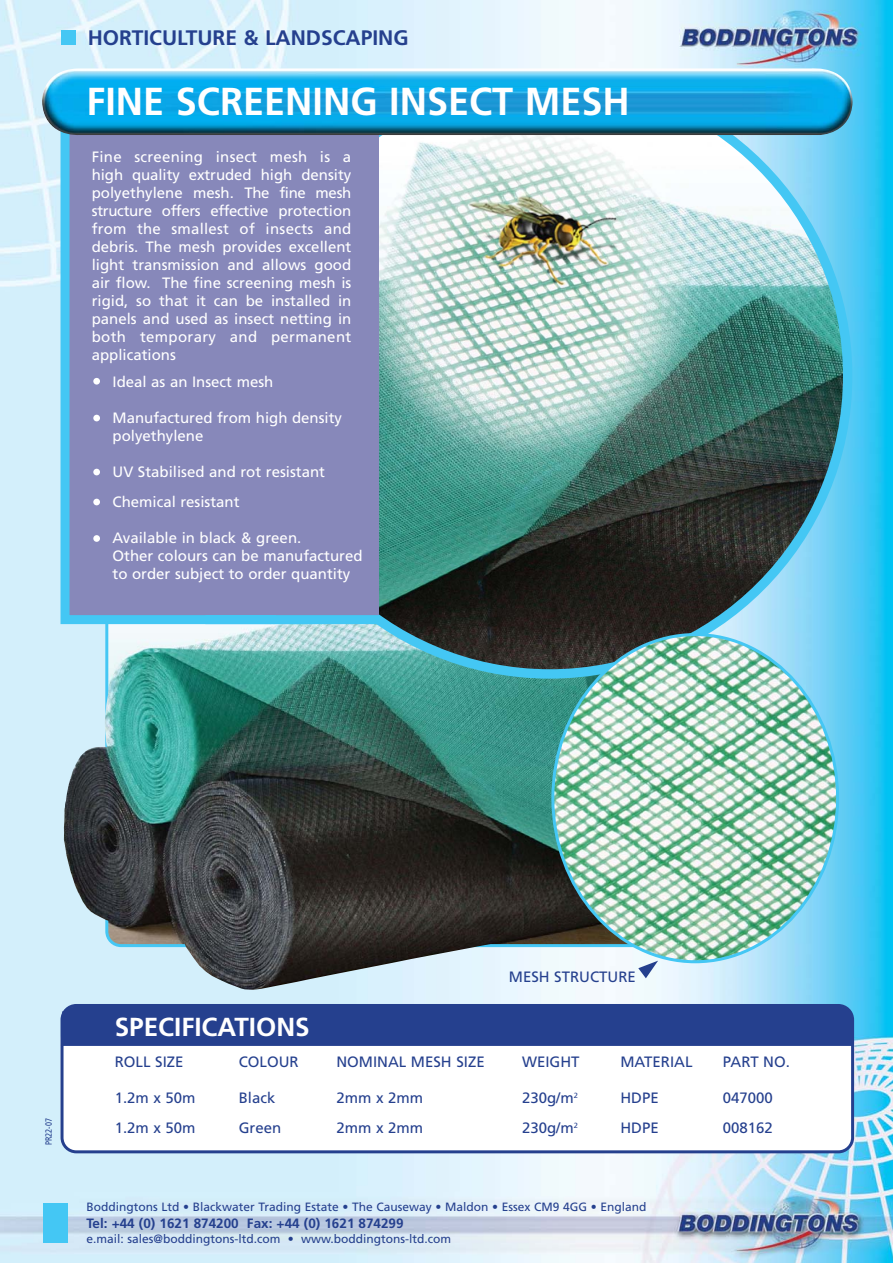
<style>
.page{position:relative;width:893px;height:1263px;background:#fff}
.page>*{position:absolute;margin:0;border:0;box-sizing:border-box;transform-origin:0 0}
.t1{font:700 39px "Frutiger";color:#fff}
.t2{font:700 26.1px "Frutiger";color:#fff}
.t3{font:700 21px "Frutiger";color:#25408e}
.t4{font:15px/18px "Frutiger";color:#fff}
.t5{font:15px "Frutiger";color:#25408e}
.t6{font:700 13.5px "Frutiger";color:#25408e}
.t7{font:12px "Frutiger";color:#25408e}
.t8{font:9px "Frutiger";color:#25408e;scale:.8 1}
</style>
<div class="page">
<img style="left:0;top:0;width:893px;height:1263px">
<img style="left:247px;top:137px;width:605px;height:542px">
<div style="left:61px;top:30px;width:15px;height:15px;background:#44c7f4"></div>
<div style="left:44px;top:1203px;width:24px;height:40px;background:#44c7f4"></div>
<svg style="left:638px;top:963px;width:20px;height:15px"></svg>
<img style="left:64px;top:648px;width:500px;height:342px">
<img style="left:551px;top:633px;width:288px;height:330px">
<svg style="left:54px;top:1001px;width:798px;height:45px;background:#d1edfa"></svg>
<svg style="left:61px;top:1004px;width:793px;height:149px"></svg>
<div style="left:65px;top:95px;width:243px;height:525px;background:#8788ba"></div>
<div style="left:61px;top:90px;width:252px;height:534px;border:9px solid #44c7f4"></div>
<div style="left:276px;top:91px;width:103px;height:528px;background:#8788ba"></div>
<img style="left:41px;top:65px;width:811px;height:72px">
<div style="left:205px;top:615px;width:174px;height:9px;background:#44c7f4"></div>
<div style="left:93px;top:378px;width:7px;height:7px;background:#fff;border-radius:50%"></div>
<div style="left:93px;top:415px;width:7px;height:6px;background:#fff;border-radius:50%"></div>
<div style="left:93px;top:469px;width:7px;height:6px;background:#fff;border-radius:50%"></div>
<div style="left:93px;top:499px;width:7px;height:6px;background:#fff;border-radius:50%"></div>
<div style="left:93px;top:535px;width:7px;height:7px;background:#fff;border-radius:50%"></div>
<h3 class="t3" style="left:88px;top:29px;width:322px">HORTICULTURE &amp; LANDSCAPING</h3>
<h1 class="t1" style="left:87px;top:86px;width:545px">FINE SCREENING INSECT MESH</h1>
<p class="t4" style="left:92px;top:149px;width:261px;text-align:justify">Fine screening insect mesh is a high quality extruded high density polyethylene mesh. The fine mesh structure offers effective protection from the smallest of insects and debris. The mesh provides excellent light transmission and allows good air flow. The fine screening mesh is rigid, so that it can be installed in panels and used as insect netting in both temporary and permanent applications</p>
<p class="t4" style="left:113px;top:373px;width:162px">Ideal as an Insect mesh</p>
<p class="t4" style="left:113px;top:409px;width:231px">Manufactured from high density polyethylene</p>
<p class="t4" style="left:113px;top:457px;width:214px;line-height:30.9px">UV Stabilised and rot resistant<br>Chemical resistant</p>
<p class="t4" style="left:113px;top:530px;width:251px">Available in black &amp; green.<br>Other colours can be manufactured to order subject to order quantity</p>
<p class="t8" style="left:45px;top:1145px;width:35px;rotate:-90deg">PR22-07</p>
<p class="t5" style="left:509px;top:971px;width:129px">MESH STRUCTURE</p>
<h2 class="t2" style="left:115px;top:1016px;width:197px">SPECIFICATIONS</h2>
<p class="t5" style="left:115px;top:1056px;width:70px">ROLL SIZE</p>
<p class="t5" style="left:239px;top:1056px;width:61px">COLOUR</p>
<p class="t5" style="left:336px;top:1056px;width:150px">NOMINAL MESH SIZE</p>
<p class="t5" style="left:522px;top:1056px;width:59px">WEIGHT</p>
<p class="t5" style="left:620px;top:1056px;width:74px">MATERIAL</p>
<p class="t5" style="left:723px;top:1056px;width:69px">PART NO.</p>
<p class="t5" style="left:115px;top:1092px;width:82px">1.2m x 50m</p>
<p class="t5" style="left:239px;top:1092px;width:38px">Black</p>
<p class="t5" style="left:336px;top:1092px;width:88px">2mm x 2mm</p>
<p class="t5" style="left:522px;top:1092px;width:57px">230g/m<sup>2</sup></p>
<p class="t5" style="left:620px;top:1092px;width:40px">HDPE</p>
<p class="t5" style="left:723px;top:1092px;width:52px">047000</p>
<p class="t5" style="left:115px;top:1122px;width:82px">1.2m x 50m</p>
<p class="t5" style="left:239px;top:1122px;width:44px">Green</p>
<p class="t5" style="left:336px;top:1122px;width:88px">2mm x 2mm</p>
<p class="t5" style="left:522px;top:1122px;width:57px">230g/m<sup>2</sup></p>
<p class="t5" style="left:620px;top:1122px;width:40px">HDPE</p>
<p class="t5" style="left:723px;top:1122px;width:52px">008162</p>
<p class="t7" style="left:87px;top:1202px;width:561px">Boddingtons Ltd • Blackwater Trading Estate • The Causeway • Maldon • Essex CM9 4GG • England</p>
<p class="t6" style="left:87px;top:1217px;width:319px">Tel: +44 (0) 1621 874200 Fax: +44 (0) 1621 874299</p>
<p class="t7" style="left:87px;top:1234px;width:366px">e.mail: sales@boddingtons-ltd.com • www.boddingtons-ltd.com</p>
</div>
